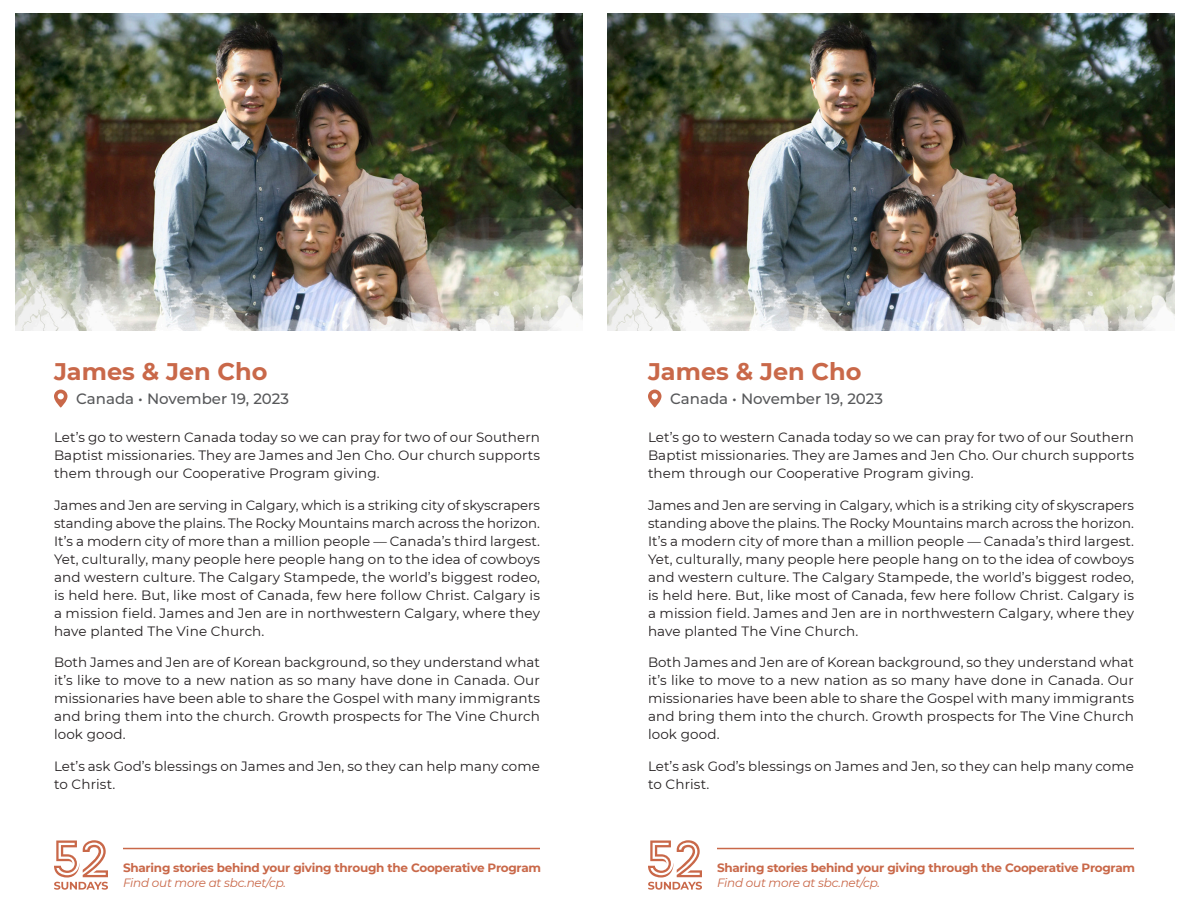
<style>
.page{position:relative;width:1188px;height:918px;background:#fff}
.page>*{position:absolute;margin:0;border:0;box-sizing:border-box;transform-origin:0 0}
.t1{font:700 24px "Montserrat";color:#c96849}
.t2{font:500 15px "Montserrat";color:#57585a}
.t3{font:13.5px/18px "Montserrat";letter-spacing:.01em;color:#231f20;text-align:justify}
.t4{font:700 12px "Montserrat";letter-spacing:-.02em;color:#c96849}
.t5{font:italic 12px "Montserrat";letter-spacing:-.02em;color:#c96849}
</style>
<div class="page">
<img style="left:608px;top:14px;width:566px;height:316px">
<svg style="left:648px;top:390px;width:14px;height:18px"></svg>
<hr style="left:717px;top:848px;width:417px;height:1px;background:#c96849">
<svg style="left:648px;top:840px;width:54px;height:50px"></svg>
<img style="left:15px;top:14px;width:567px;height:316px">
<svg style="left:54px;top:390px;width:14px;height:18px"></svg>
<hr style="left:123px;top:848px;width:417px;height:1px;background:#c96849">
<svg style="left:54px;top:840px;width:54px;height:50px"></svg>
<h1 class="t1" style="left:54px;top:354px;width:215px">James &amp; Jen Cho</h1>
<h1 class="t1" style="left:648px;top:354px;width:215px">James &amp; Jen Cho</h1>
<p class="t2" style="left:76px;top:388px;width:214px">Canada • November 19, 2023</p>
<p class="t2" style="left:670px;top:388px;width:214px">Canada • November 19, 2023</p>
<p class="t3" style="left:54px;top:428px;width:488px">Let’s go to western Canada today so we can pray for two of our Southern Baptist missionaries. They are James and Jen Cho. Our church supports them through our Cooperative Program giving.</p>
<p class="t3" style="left:54px;top:495px;width:488px">James and Jen are serving in Calgary, which is a striking city of skyscrapers standing above the plains. The Rocky Mountains march across the horizon.<br>It’s a modern city of more than a million people — Canada’s third largest.<br>Yet, culturally, many people here people hang on to the idea of cowboys and western culture. The Calgary Stampede, the world’s biggest rodeo, is held here. But, like most of Canada, few here follow Christ. Calgary is a mission field. James and Jen are in northwestern Calgary, where they have planted The Vine Church.</p>
<p class="t3" style="left:54px;top:653px;width:488px">Both James and Jen are of Korean background, so they understand what it’s like to move to a new nation as so many have done in Canada. Our missionaries have been able to share the Gospel with many immigrants and bring them into the church. Growth prospects for The Vine Church look good.</p>
<p class="t3" style="left:54px;top:756px;width:487px">Let’s ask God’s blessings on James and Jen, so they can help many come to Christ.</p>
<p class="t3" style="left:648px;top:428px;width:488px">Let’s go to western Canada today so we can pray for two of our Southern Baptist missionaries. They are James and Jen Cho. Our church supports them through our Cooperative Program giving.</p>
<p class="t3" style="left:648px;top:495px;width:488px">James and Jen are serving in Calgary, which is a striking city of skyscrapers standing above the plains. The Rocky Mountains march across the horizon.<br>It’s a modern city of more than a million people — Canada’s third largest.<br>Yet, culturally, many people here people hang on to the idea of cowboys and western culture. The Calgary Stampede, the world’s biggest rodeo, is held here. But, like most of Canada, few here follow Christ. Calgary is a mission field. James and Jen are in northwestern Calgary, where they have planted The Vine Church.</p>
<p class="t3" style="left:648px;top:653px;width:488px">Both James and Jen are of Korean background, so they understand what it’s like to move to a new nation as so many have done in Canada. Our missionaries have been able to share the Gospel with many immigrants and bring them into the church. Growth prospects for The Vine Church look good.</p>
<p class="t3" style="left:648px;top:756px;width:487px">Let’s ask God’s blessings on James and Jen, so they can help many come to Christ.</p>
<p class="t4" style="left:123px;top:859px;width:420px">Sharing stories behind your giving through the Cooperative Program</p>
<p class="t5" style="left:123px;top:874px;width:165px">Find out more at sbc.net/cp.</p>
<p class="t4" style="left:717px;top:859px;width:420px">Sharing stories behind your giving through the Cooperative Program</p>
<p class="t5" style="left:717px;top:874px;width:165px">Find out more at sbc.net/cp.</p>
</div>
